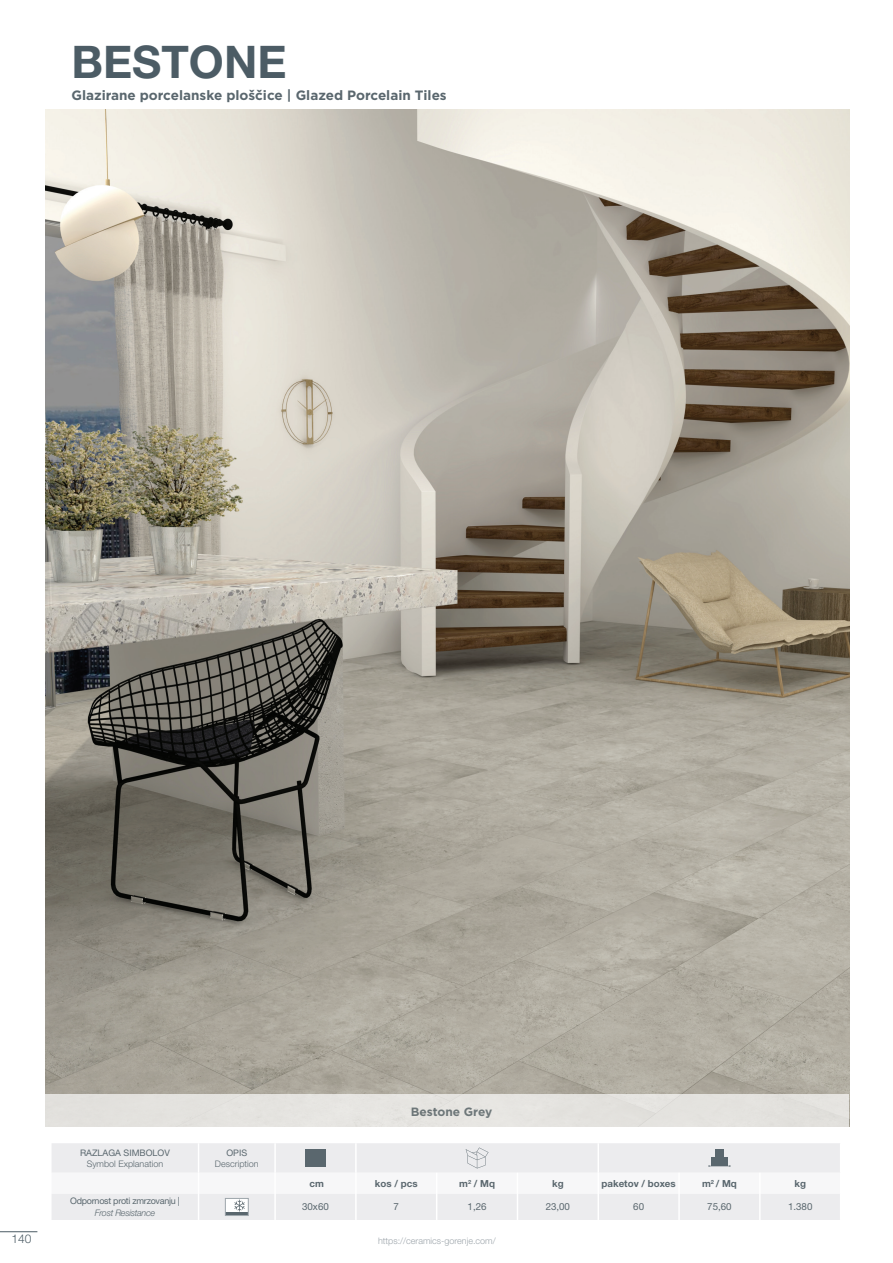
<style>
.page{position:relative;width:893px;height:1263px;background:#fff}
.page>*{position:absolute;margin:0;border:0;box-sizing:border-box;transform-origin:0 0}
.t1{font:700 45px "Helvetica Neue LT Pro";color:#4c5c65}
.t2{font:700 13.5px "Gotham";color:#5a676e}
.t3{font:700 12px "Gotham";color:#4c5c65}
.t4{font:300 12px "Helvetica Neue LT Pro";color:#4c5c65}
.t5{font:700 9.75px "Helvetica Neue LT Pro";color:#5a676e}
.t6{font:9.75px "Helvetica Neue LT Pro";color:#5a676e}
.t7{font:9px "Helvetica Neue LT Pro";letter-spacing:-.03em;color:#5a676e}
.t8{font:300 9px "Helvetica Neue LT Pro";color:#9da5ab}
.t9{font:300 9px "Helvetica Neue LT Pro";color:#5a676e}
.t10{font:9px "Helvetica Neue LT Pro";color:#5a676e}
.t11{font:italic 300 9px "Helvetica Neue LT Pro";letter-spacing:-.03em;color:#5a676e}
</style>
<div class="page">
<hr style="left:0;top:1231px;width:37px;height:1px;background:#4c5c65">
<img style="left:46px;top:109px;width:803px;height:985px">
<div style="left:45px;top:1094px;width:804px;height:33px;background:#e4e3df"></div>
<svg style="left:52px;top:1143px;width:788px;height:77px"></svg>
<div style="left:225px;top:1198px;width:24px;height:18px;border:1px solid #9da5ab"></div>
<p class="t1" style="left:71px;top:34px;width:217px">BESTONE</p>
<p class="t2" style="left:71px;top:86px;width:377px">Glazirane porcelanske ploščice | Glazed Porcelain Tiles</p>
<p class="t4" style="left:11px;top:1231px;width:22px">140</p>
<p class="t10" style="left:80px;top:1147px;width:91px">RAZLAGA SIMBOLOV</p>
<p class="t9" style="left:87px;top:1158px;width:78px">Symbol Explanation</p>
<p class="t7" style="left:70px;top:1195px;width:111px">Odpornost proti zmrzovanju |</p>
<p class="t11" style="left:95px;top:1207px;width:62px">Frost Resistance</p>
<p class="t7" style="left:226px;top:1147px;width:22px">OPIS</p>
<p class="t9" style="left:215px;top:1158px;width:45px">Description</p>
<p class="t3" style="left:411px;top:1104px;width:83px">Bestone Grey</p>
<p class="t5" style="left:310px;top:1177px;width:16px">cm</p>
<p class="t5" style="left:375px;top:1177px;width:44px">kos / pcs</p>
<p class="t5" style="left:459px;top:1177px;width:37px">m<sup>2</sup> / Mq</p>
<p class="t5" style="left:552px;top:1177px;width:13px">kg</p>
<p class="t5" style="left:602px;top:1177px;width:76px">paketov / boxes</p>
<p class="t5" style="left:702px;top:1177px;width:36px">m<sup>2</sup> / Mq</p>
<p class="t5" style="left:794px;top:1177px;width:13px">kg</p>
<p class="t6" style="left:302px;top:1201px;width:28px">30x60</p>
<p class="t6" style="left:394px;top:1201px;width:7px">7</p>
<p class="t6" style="left:468px;top:1201px;width:20px">1,26</p>
<p class="t6" style="left:546px;top:1201px;width:26px">23,00</p>
<p class="t6" style="left:633px;top:1201px;width:12px">60</p>
<p class="t6" style="left:707px;top:1201px;width:26px">75,60</p>
<p class="t6" style="left:788px;top:1201px;width:26px">1.380</p>
<p class="t8" style="left:378px;top:1235px;width:119px">https://ceramics-gorenje.com/</p>
</div>
